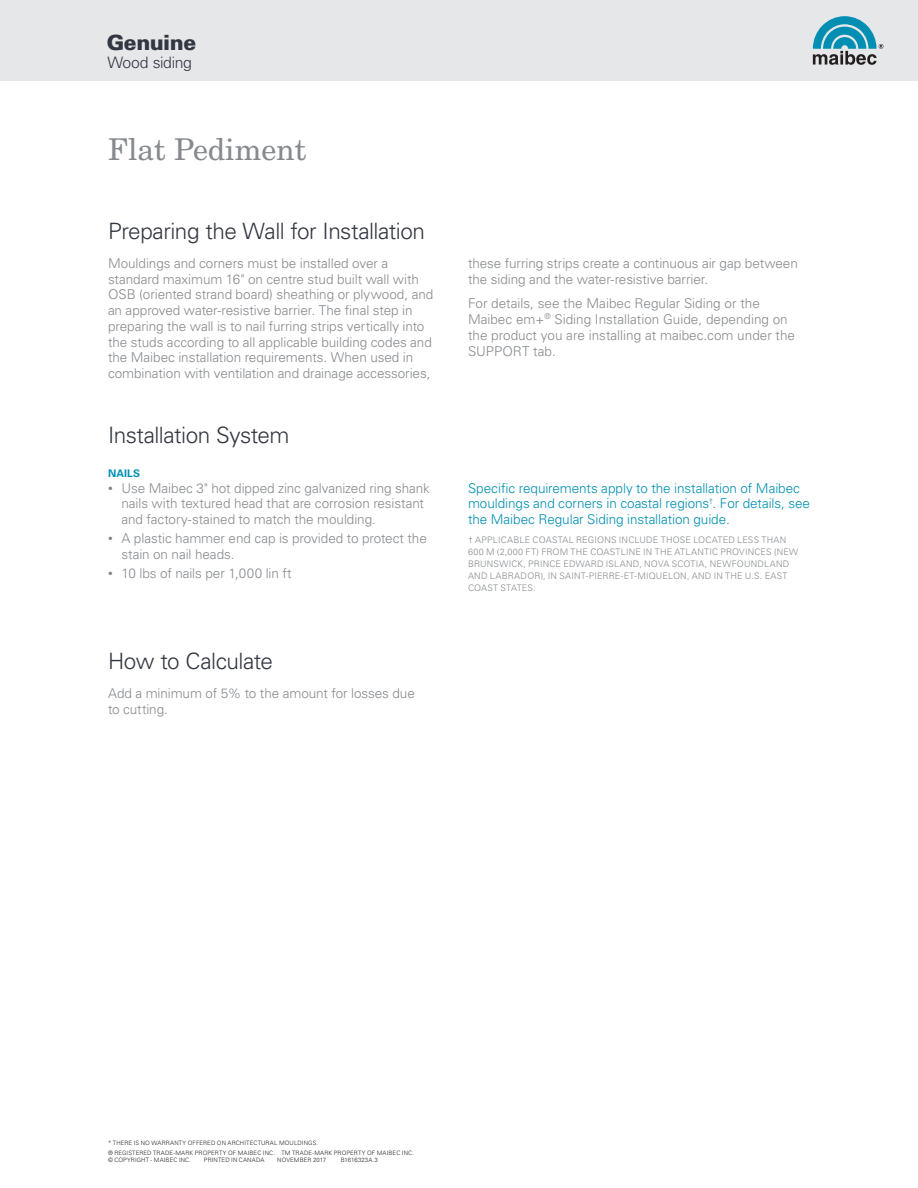
<style>
.page{position:relative;width:918px;height:1188px;background:#fff}
.page>*{position:absolute;margin:0;border:0;box-sizing:border-box;transform-origin:0 0}
.GrandTitre-Gris{font:30px "New Century Schlbk";color:#868a8e}
.MANUEL_-_Titre{font:300 22.5px "Univers";letter-spacing:-.02em;color:#323640}
.t1{font:900 21px "Univers";letter-spacing:-.025em;color:#323640}
.t2{font:300 15.75px "Univers";letter-spacing:-.025em;color:#323640}
.Manuel_-_Texte{font:300 13.5px/15.8px "Univers";letter-spacing:-.005em;color:#868a8e}
.Texte{font:300 13.5px/15.9px "Univers";color:#868a8e}
.Manuel_-_Texte-2{font:300 13.5px/15.8px "Univers";letter-spacing:-.005em;color:#008fb3}
.Manuel_-_Sous_titre{font:700 10.5px "Univers";letter-spacing:.015em;color:#008fb3}
.Manuel_-_Texte_note{font:300 9px/12px "Univers";letter-spacing:.02em;color:#868a8e}
.Note{font:300 6px/6.8px "Univers";letter-spacing:.02em;color:#231f20}
.s1{font-weight:400;color:#808285}
</style>
<div class="page">
<div style="left:0;top:0;width:918px;height:81px;background:#e6e7e9"></div>
<svg style="left:813px;top:16px;width:70px;height:49px"></svg>
<p class="t1" style="left:107px;top:29px;width:91px">Genuine</p>
<p class="t2" style="left:107px;top:52px;width:86px">Wood siding</p>
<p class="GrandTitre-Gris" style="left:108px;top:131px;width:200px">Flat Pediment</p>
<p class="MANUEL_-_Titre" style="left:108px;top:217px;width:318px">Preparing the Wall for Installation</p>
<p class="Manuel_-_Texte" style="left:108px;top:255px;width:327px">Mouldings and corners must be installed over a standard maximum 16" on centre stud built wall with OSB (oriented strand board) sheathing or plywood, and an approved water-resistive barrier. The final step in preparing the wall is to nail furring strips vertically into the studs according to all applicable building codes and the Maibec installation requirements. When used in combination with ventilation and drainage accessories,</p>
<p class="Manuel_-_Texte" style="left:468px;top:255px;width:331px">these furring strips create a continuous air gap between the siding and the water-resistive barrier.</p>
<p class="Texte" style="left:468px;top:295px;width:329px">For details, see the Maibec Regular Siding or the Maibec em+<sup>®</sup> Siding Installation Guide, depending on the product you are installing at maibec.com under the SUPPORT tab.</p>
<p class="MANUEL_-_Titre" style="left:108px;top:422px;width:183px">Installation System</p>
<p class="Manuel_-_Sous_titre" style="left:108px;top:466px;width:34px">NAILS</p>
<p class="Manuel_-_Texte" style="left:122px;top:480px;width:310px;text-indent:-14px"><span class="s1">•</span> Use Maibec 3" hot dipped zinc galvanized ring shank nails with textured head that are corrosion resistant and factory-stained to match the moulding.</p>
<p class="Manuel_-_Texte" style="left:122px;top:530px;width:307px;text-indent:-14px"><span class="s1">•</span> A plastic hammer end cap is provided to protect the stain on nail heads.</p>
<p class="Manuel_-_Texte" style="left:108px;top:565px;width:185px"><span class="s1">•</span> 10 lbs of nails per 1,000 lin ft</p>
<p class="MANUEL_-_Titre" style="left:108px;top:647px;width:167px">How to Calculate</p>
<p class="Manuel_-_Texte" style="left:108px;top:685px;width:308px">Add a minimum of 5% to the amount for losses due to cutting.</p>
<p class="Manuel_-_Texte-2" style="left:468px;top:480px;width:344px">Specific requirements apply to the installation of Maibec mouldings and corners in coastal regions<sup>†</sup>. For details, see the Maibec Regular Siding installation guide.</p>
<p class="Manuel_-_Texte_note" style="left:468px;top:534px;width:332px">† APPLICABLE COASTAL REGIONS INCLUDE THOSE LOCATED LESS THAN 600 M (2,000 FT) FROM THE COASTLINE IN THE ATLANTIC PROVINCES (NEW BRUNSWICK, PRINCE EDWARD ISLAND, NOVA SCOTIA, NEWFOUNDLAND AND LABRADOR), IN SAINT-PIERRE-ET-MIQUELON, AND IN THE U.S. EAST COAST STATES.</p>
<p class="Note" style="left:108px;top:1140px;width:212px">* THERE IS NO WARRANTY OFFERED ON ARCHITECTURAL MOULDINGS.</p>
<p class="Note" style="left:108px;top:1149px;width:308px">® REGISTERED TRADE-MARK PROPERTY OF MAIBEC INC. TM TRADE-MARK PROPERTY OF MAIBEC INC. © COPYRIGHT - MAIBEC INC.</p>
<p class="Note" style="left:204px;top:1156px;width:62px">PRINTED IN CANADA</p>
<p class="Note" style="left:277px;top:1156px;width:51px">NOVEMBER 2017</p>
<p class="Note" style="left:341px;top:1156px;width:39px">B1616323A.3</p>
</div>
